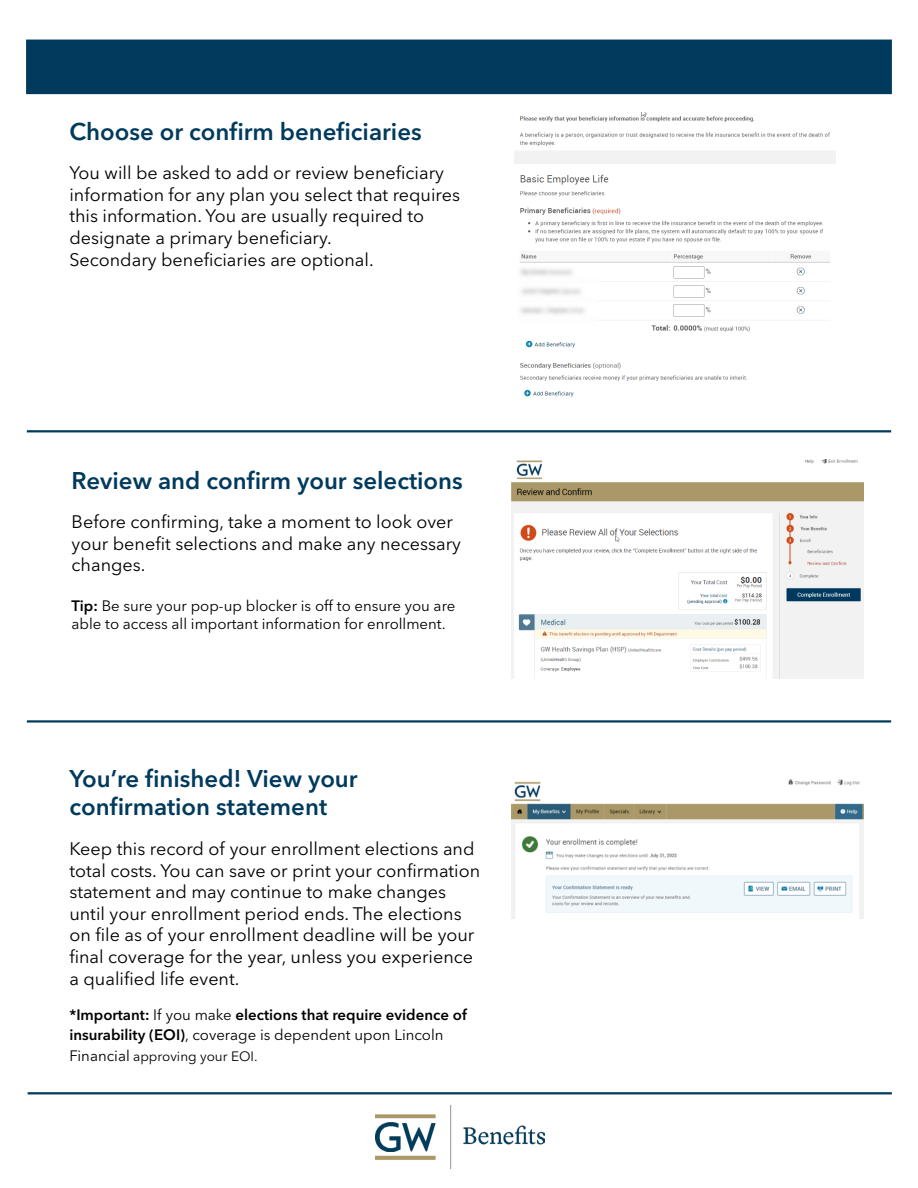
<style>
.page{position:relative;width:918px;height:1188px;background:#fff}
.page>*{position:absolute;margin:0;border:0;box-sizing:border-box;transform-origin:0 0}
.t1{font:600 24px/28.8px "Avenir Next LT Pro";color:#003a5d}
.t2{font:18px/21.6px "Avenir Next LT Pro";color:#000}
.t3{font:600 15px/19.5px "Avenir Next LT Pro";color:#000}
.t4{font:15px/18px "Avenir Next LT Pro";color:#000}
.t5{font:13.5px "Avenir Next LT Pro";color:#000}
.s1{font-weight:600}
.s2{font-weight:400}
.s3{font-size:15px}
</style>
<div class="page">
<hr style="left:27px;top:430px;width:864px;height:2px;background:#003a5d">
<div style="left:26px;top:40px;width:866px;height:54px;background:#003a5d"></div>
<hr style="left:27px;top:720px;width:864px;height:3px;background:#003a5d">
<hr style="left:28px;top:1092px;width:864px;height:2px;background:#003a5d">
<img style="left:511px;top:459px;width:353px;height:220px">
<img style="left:515px;top:112px;width:320px;height:285px">
<img style="left:375px;top:1105px;width:170px;height:64px">
<img style="left:511px;top:780px;width:353px;height:138px">
<h1 class="t1" style="left:69px;top:117px;width:354px">Choose or confirm beneficiaries</h1>
<p class="t2" style="left:69px;top:162px;width:392px">You will be asked to add or review beneficiary information for any plan you select that requires this information. You are usually required to designate a primary beneficiary.<br>Secondary beneficiaries are optional.</p>
<h1 class="t1" style="left:72px;top:466px;width:393px">Review and confirm your selections</h1>
<p class="t2" style="left:72px;top:511px;width:391px">Before confirming, take a moment to look over your benefit selections and make any necessary changes.</p>
<p class="t4" style="left:72px;top:597px;width:385px"><span class="s1">Tip:</span> Be sure your pop-up blocker is off to ensure you are able to access all important information for enrollment.</p>
<h1 class="t1" style="left:69px;top:764px;width:290px">You’re finished! View your confirmation statement</h1>
<p class="t2" style="left:69px;top:838px;width:412px">Keep this record of your enrollment elections and total costs. You can save or print your confirmation statement and may continue to make changes until your enrollment period ends. The elections on file as of your enrollment deadline will be your final coverage for the year, unless you experience a qualified life event.</p>
<p class="t3" style="left:69px;top:1005px;width:399px">*Important: <span class="s2">If you make</span> elections that require evidence of insurability (EOI)<span class="s2">, coverage is dependent upon Lincoln</span></p>
<p class="t5" style="left:69px;top:1049px;width:190px"><span class="s3">Financial</span> approving your EOI.</p>
</div>
